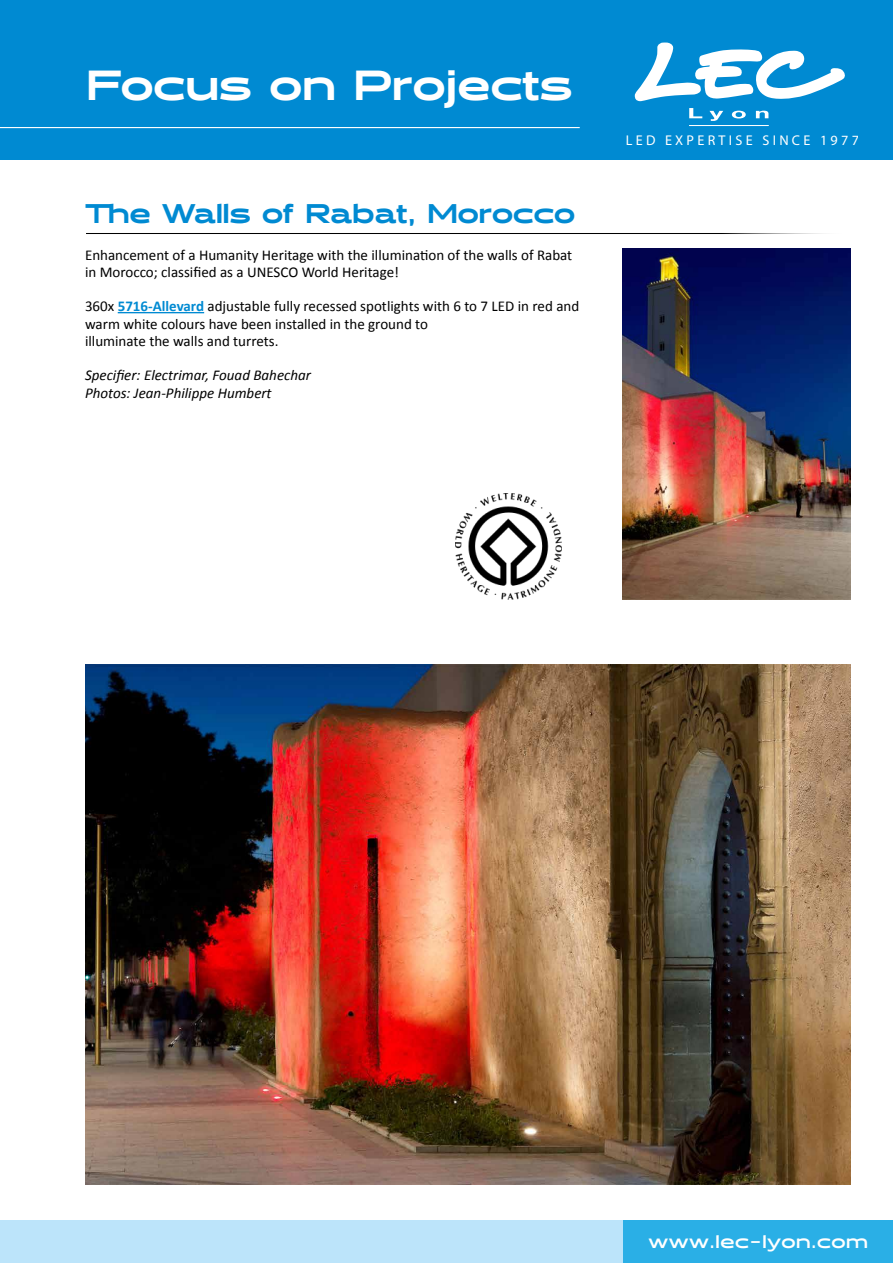
<style>
.page{position:relative;width:893px;height:1263px;background:#fff}
.page>*{position:absolute;margin:0;border:0;box-sizing:border-box;transform-origin:0 0}
.t1{font:900 42px "Halogen";color:#fff}
.t2{font:900 27px "Halogen";color:#008ad2}
.t3{font:700 18px "Halogen";letter-spacing:.03em;color:#fff}
.t4{font:15px/17.2px "Calibri";color:#000}
.t5{font:italic 15px/17.2px "Calibri";color:#000}
.t6{font:14.1px "Eurostile";letter-spacing:.23em;color:#fff}
.s1{font-weight:700;color:#008ad2}
</style>
<div class="page">
<div style="left:0;top:0;width:893px;height:159px;background:#008ad2"></div>
<div style="left:0;top:1220px;width:893px;height:43px;background:#bce4fa"></div>
<div style="left:624px;top:1220px;width:269px;height:43px;background:#2aafe6"></div>
<svg style="left:689px;top:108px;width:13px;height:10px"></svg>
<svg style="left:709px;top:111px;width:14px;height:10px"></svg>
<svg style="left:732px;top:111px;width:14px;height:7px"></svg>
<svg style="left:756px;top:111px;width:12px;height:7px"></svg>
<svg style="left:635px;top:43px;width:210px;height:58px"></svg>
<hr style="left:689px;top:125px;width:79px;height:1px;background:#fff">
<hr style="left:0;top:127px;width:580px;height:1px;background:#fff">
<hr style="left:86px;top:233px;width:764px;height:1px;background:#000">
<img style="left:623px;top:249px;width:227px;height:350px">
<img style="left:85px;top:665px;width:765px;height:519px">
<img style="left:456px;top:493px;width:106px;height:106px">
<hr style="left:118px;top:312px;width:86px;height:1px;background:#008ad2">
<h1 class="t1" style="left:86px;top:60px;width:488px">Focus on Projects</h1>
<h2 class="t2" style="left:85px;top:197px;width:491px">The Walls of Rabat, Morocco</h2>
<p class="t4" style="left:85px;top:245px;width:489px">Enhancement of a Humanity Heritage with the illumination of the walls of Rabat in Morocco; classified as a UNESCO World Heritage!</p>
<p class="t4" style="left:85px;top:297px;width:496px">360x <span class="s1">5716-Allevard</span> adjustable fully recessed spotlights with 6 to 7 LED in red and warm white colours have been installed in the ground to<br>illuminate the walls and turrets.</p>
<p class="t5" style="left:85px;top:366px;width:227px">Specifier: Electrimar, Fouad Bahechar<br>Photos: Jean-Philippe Humbert</p>
<p class="t6" style="left:626px;top:131px;width:235px">LED EXPERTISE SINCE 1977</p>
<p class="t3" style="left:648px;top:1231px;width:221px">www.lec-lyon.com</p>
</div>
